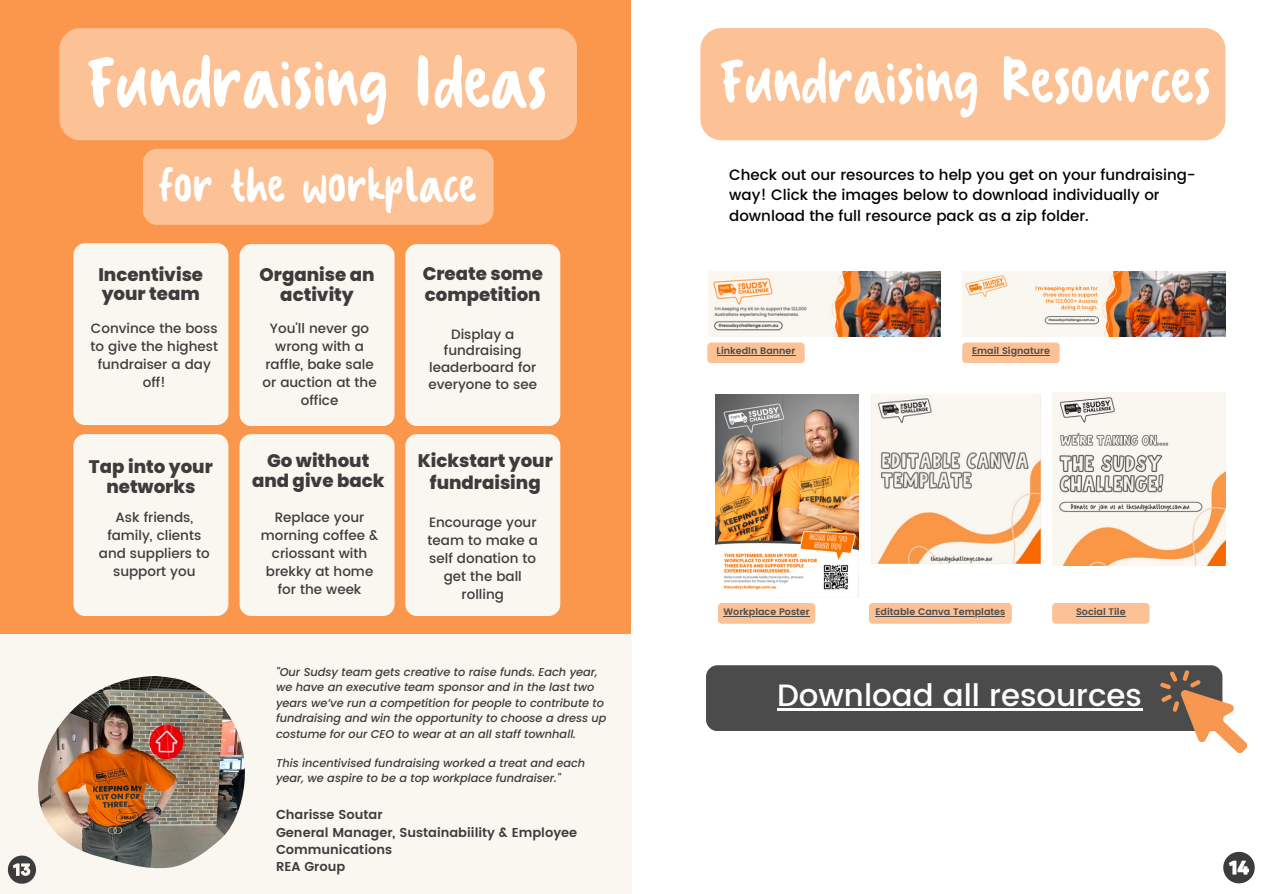
<style>
.page{position:relative;width:1263px;height:894px;background:#fff}
.page>*{position:absolute;margin:0;border:0;box-sizing:border-box;transform-origin:0 0}
.t1{font:75px "Sookie";color:#fff}
.t2{font:64.5px "Sookie";color:#fff}
.t3{font:49.5px "Sookie";color:#fff}
.t4{font:500 30.9px "Poppins";color:#fff}
.t5{font:800 18.15px/20.2px "Poppins";color:#3c3c3c;text-align:center}
.t6{font:500 15px/20.2px "Poppins";color:#000}
.t7{font:500 13.5px/18px "Poppins";color:#3c3c3c;text-align:center}
.t8{font:600 12.9px "Poppins";color:#3c3c3c}
.t9{font:italic 500 11.4px/15.6px "Poppins";color:#3c3c3c}
.t10{font:600 9.45px "Poppins";color:#4b4b4b}
</style>
<div class="page">
<div style="left:700px;top:28px;width:525px;height:112px;background:#fcc194;border-radius:21px"></div>
<img style="left:709px;top:271px;width:231px;height:66px">
<img style="left:962px;top:271px;width:263px;height:66px">
<img style="left:716px;top:395px;width:143px;height:202px">
<img style="left:1052px;top:392px;width:173px;height:173px">
<div style="left:962px;top:342px;width:98px;height:21px;background:#fcc194;border-radius:4px"></div>
<hr style="left:972px;top:355px;width:78px;height:1px;background:#4b4b4b">
<div style="left:707px;top:342px;width:98px;height:21px;background:#fcc194;border-radius:4px"></div>
<hr style="left:717px;top:355px;width:78px;height:1px;background:#4b4b4b">
<div style="left:718px;top:602px;width:97px;height:21px;background:#fcc194;border-radius:4px"></div>
<hr style="left:724px;top:615px;width:86px;height:1px;background:#4b4b4b">
<div style="left:869px;top:602px;width:143px;height:21px;background:#fcc194;border-radius:4px"></div>
<hr style="left:875px;top:615px;width:130px;height:1px;background:#4b4b4b">
<div style="left:1052px;top:602px;width:97px;height:21px;background:#fcc194;border-radius:4px"></div>
<hr style="left:1076px;top:615px;width:49px;height:1px;background:#4b4b4b">
<div style="left:706px;top:665px;width:516px;height:65px;background:#4b4b4b;border-radius:11px"></div>
<svg style="left:1152px;top:665px;width:96px;height:89px"></svg>
<hr style="left:777px;top:708px;width:365px;height:2px;background:#fff">
<div style="left:0;top:0;width:631px;height:893px;background:#fa974d"></div>
<div style="left:143px;top:149px;width:350px;height:76px;background:#fcc194;border-radius:14px"></div>
<div style="left:0;top:634px;width:632px;height:259px;background:#faf6f0"></div>
<img style="left:38px;top:676px;width:207px;height:193px">
<div style="left:59px;top:28px;width:518px;height:112px;background:#fcc194;border-radius:21px"></div>
<img style="left:871px;top:395px;width:169px;height:168px">
<svg style="left:8px;top:855px;width:28px;height:28px"></svg>
<svg style="left:1223px;top:851px;width:32px;height:32px"></svg>
<div style="left:73px;top:243px;width:155px;height:182px;background:#faf6f0;border-radius:12px"></div>
<div style="left:73px;top:434px;width:155px;height:181px;background:#faf6f0;border-radius:12px"></div>
<div style="left:240px;top:244px;width:155px;height:182px;background:#faf6f0;border-radius:12px"></div>
<div style="left:240px;top:434px;width:155px;height:181px;background:#faf6f0;border-radius:12px"></div>
<div style="left:405px;top:244px;width:155px;height:182px;background:#faf6f0;border-radius:12px"></div>
<div style="left:405px;top:434px;width:155px;height:181px;background:#faf6f0;border-radius:12px"></div>
<p class="t1" style="left:88px;top:52px;width:462px">Fundraising Ideas</p>
<p class="t2" style="left:721px;top:55px;width:493px">Fundraising Resources</p>
<p class="t3" style="left:159px;top:165px;width:320px">for the workplace</p>
<p class="t5" style="left:98px;top:265px;width:106px;line-height:19px;text-align:left">Incentivise your team</p>
<p class="t7" style="left:91px;top:319px;width:129px">Convince the boss to give the highest fundraiser a day off!</p>
<p class="t5" style="left:260px;top:264px;width:116px">Organise an activity</p>
<p class="t5" style="left:423px;top:264px;width:122px;text-align:left">Create some competition</p>
<p class="t7" style="left:262px;top:319px;width:116px">You'll never go wrong with a raffle, bake sale or auction at the office</p>
<p class="t7" style="left:428px;top:325px;width:110px;line-height:16.8px">Display a fundraising leaderboard for everyone to see</p>
<p class="t5" style="left:252px;top:450px;width:134px">Go without and give back</p>
<p class="t5" style="left:89px;top:456px;width:125px">Tap into your networks</p>
<p class="t5" style="left:418px;top:450px;width:137px;line-height:21.3px">Kickstart your fundraising</p>
<p class="t7" style="left:428px;top:512px;width:112px">Encourage your team to make a self donation to get the ball rolling</p>
<p class="t7" style="left:261px;top:508px;width:119px">Replace your morning coffee &amp; criossant with brekky at home for the week</p>
<p class="t7" style="left:99px;top:508px;width:112px">Ask friends, family, clients and suppliers to support you</p>
<p class="t9" style="left:276px;top:663px;width:332px">"Our Sudsy team gets creative to raise funds. Each year, we have an executive team sponsor and in the last two years we’ve run a competition for people to contribute to fundraising and win the opportunity to choose a dress up costume for our CEO to wear at an all staff townhall.</p>
<p class="t9" style="left:276px;top:754px;width:311px">This incentivised fundraising worked a treat and each year, we aspire to be a top workplace fundraiser."</p>
<p class="t8" style="left:276px;top:807px;width:108px">Charisse Soutar</p>
<p class="t8" style="left:276px;top:824px;width:303px">General Manager, Sustainabiility &amp; Employee</p>
<p class="t8" style="left:276px;top:841px;width:118px">Communications</p>
<p class="t8" style="left:276px;top:858px;width:71px">REA Group</p>
<p class="t6" style="left:729px;top:165px;width:468px">Check out our resources to help you get on your fundraising&shy;way! Click the images below to download individually or download the full resource pack as a zip folder.</p>
<p class="t10" style="left:717px;top:345px;width:80px">LinkedIn Banner</p>
<p class="t10" style="left:972px;top:345px;width:79px">Email Signature</p>
<p class="t10" style="left:724px;top:606px;width:87px">Workplace Poster</p>
<p class="t10" style="left:875px;top:606px;width:131px">Editable Canva Templates</p>
<p class="t10" style="left:1076px;top:606px;width:51px">Social Tile</p>
<p class="t4" style="left:777px;top:677px;width:367px">Download all resources</p>
</div>
